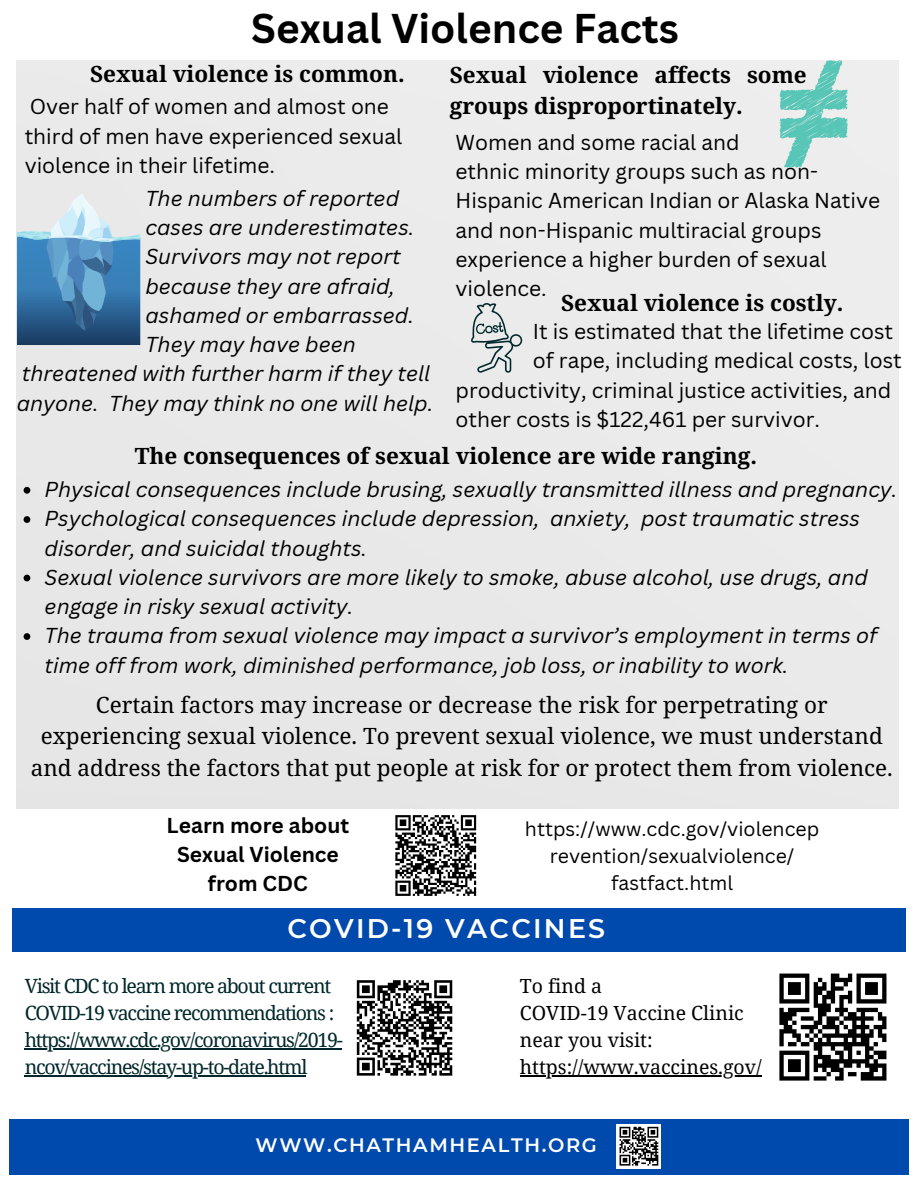
<style>
.page{position:relative;width:918px;height:1188px;background:#fff}
.page>*{position:absolute;margin:0;border:0;box-sizing:border-box;transform-origin:0 0}
.t1{font:700 40.5px "Canva Sans";color:#000}
.t2{font:600 26.85px "Montserrat";letter-spacing:.085em;color:#fff}
.t3{font:22.5px/31.5px "Noto Serif Ethiopic";color:#000;text-align:center}
.t4{font:700 22.5px/31.5px "Noto Serif Ethiopic";color:#000}
.t5{font:italic 21px/29.2px "Canva Sans";color:#000}
.t6{font:21px/29.2px "Canva Sans";color:#000}
.t7{font:700 21px/29.2px "Canva Sans";color:#000;text-align:center}
.t8{font:19.65px/27px "Noto Serif";letter-spacing:-.065em;color:#00272b}
.t9{font:19.5px/27px "Canva Sans";color:#000;text-align:center}
.t10{font:19.5px/27px "Noto Serif";color:#000}
.t11{font:600 19.35px "Montserrat";letter-spacing:.085em;color:#fff}
</style>
<div class="page">
<div style="left:9px;top:1119px;width:900px;height:56px;background:#004aad"></div>
<svg style="left:616px;top:1124px;width:45px;height:45px"></svg>
<svg style="left:620px;top:1127px;width:38px;height:39px"></svg>
<div style="left:12px;top:908px;width:894px;height:43px;background:#004aad"></div>
<svg style="left:356px;top:980px;width:97px;height:96px"></svg>
<svg style="left:471px;top:303px;width:51px;height:70px;background:#c1c8c9"></svg>
<svg style="left:17px;top:193px;width:124px;height:152px;background:#6c98bb"></svg>
<svg style="left:395px;top:815px;width:82px;height:81px"></svg>
<svg style="left:779px;top:60px;width:69px;height:107px;background:#a6dad3"></svg>
<svg style="left:24px;top:487px;width:6px;height:7px"></svg>
<svg style="left:24px;top:516px;width:6px;height:7px"></svg>
<svg style="left:24px;top:575px;width:6px;height:6px"></svg>
<svg style="left:24px;top:633px;width:6px;height:7px"></svg>
<hr style="left:25px;top:1048px;width:317px;height:2px;background:#00272b">
<hr style="left:25px;top:1075px;width:281px;height:2px;background:#00272b">
<hr style="left:520px;top:1075px;width:242px;height:2px;background:#000">
<svg style="left:779px;top:974px;width:107px;height:102px"></svg>
<div style="left:779px;top:1076px;width:30px;height:5px;background:#000"></div>
<div style="left:814px;top:1076px;width:13px;height:5px;background:#000"></div>
<div style="left:835px;top:1076px;width:9px;height:5px;background:#000"></div>
<div style="left:861px;top:1076px;width:25px;height:5px;background:#000"></div>
<h1 class="t1" style="left:251px;top:0;width:429px">Sexual Violence Facts</h1>
<p class="t4" style="left:90px;top:57px;width:316px">Sexual violence is common.</p>
<p class="t6" style="left:25px;top:92px;width:379px">Over half of women and almost one third of men have experienced sexual violence in their lifetime.</p>
<p class="t5" style="left:145px;top:183px;width:255px">The numbers of reported</p>
<p class="t5" style="left:145px;top:212px;width:270px">cases are underestimates.</p>
<p class="t5" style="left:145px;top:242px;width:257px">Survivors may not report</p>
<p class="t5" style="left:145px;top:271px;width:251px">because they are afraid,</p>
<p class="t5" style="left:145px;top:300px;width:270px">ashamed or embarrassed.</p>
<p class="t5" style="left:145px;top:329px;width:212px">They may have been</p>
<p class="t5" style="left:22px;top:359px;width:410px">threatened with further harm if they tell</p>
<p class="t5" style="left:17px;top:388px;width:418px">anyone. They may think no one will help.</p>
<p class="t4" style="left:450px;top:58px;width:359px">Sexual violence affects some groups disproportinately.</p>
<p class="t6" style="left:456px;top:127px;width:426px">Women and some racial and<br>ethnic minority groups such as non-<br>Hispanic American Indian or Alaska Native and non-Hispanic multiracial groups experience a higher burden of sexual violence.</p>
<p class="t4" style="left:561px;top:286px;width:284px">Sexual violence is costly.</p>
<p class="t6" style="left:533px;top:316px;width:362px">It is estimated that the lifetime cost</p>
<p class="t6" style="left:533px;top:346px;width:371px">of rape, including medical costs, lost</p>
<p class="t6" style="left:456px;top:375px;width:437px">productivity, criminal justice activities, and</p>
<p class="t6" style="left:456px;top:404px;width:366px">other costs is $122,461 per survivor.</p>
<p class="t4" style="left:135px;top:440px;width:624px">The consequences of sexual violence are wide ranging.</p>
<p class="t5" style="left:45px;top:474px;width:854px">Physical consequences include brusing, sexually transmitted illness and pregnancy.<br>Psychological consequences include depression, anxiety, post traumatic stress disorder, and suicidal thoughts.<br>Sexual violence survivors are more likely to smoke, abuse alcohol, use drugs, and engage in risky sexual activity.<br>The trauma from sexual violence may impact a survivor’s employment in terms of time off from work, diminished performance, job loss, or inability to work.</p>
<p class="t3" style="left:31px;top:688px;width:864px">Certain factors may increase or decrease the risk for perpetrating or experiencing sexual violence. To prevent sexual violence, we must understand and address the factors that put people at risk for or protect them from violence.</p>
<p class="t9" style="left:525px;top:815px;width:296px">https://www.cdc.gov/violencep revention/sexualviolence/ fastfact.html</p>
<p class="t7" style="left:167px;top:810px;width:184px">Learn more about<br>Sexual Violence from CDC</p>
<p class="t2" style="left:287px;top:912px;width:319px">COVID-19 VACCINES</p>
<p class="t8" style="left:25px;top:972px;width:320px">Visit CDC to learn more about current COVID-19 vaccine recommendations : https://www.cdc.gov/coronavirus/2019- ncov/vaccines/stay-up-to-date.html</p>
<p class="t10" style="left:520px;top:972px;width:243px">To find a<br>COVID-19 Vaccine Clinic near you visit: https://www.vaccines.gov/</p>
<p class="t11" style="left:256px;top:1133px;width:343px">WWW.CHATHAMHEALTH.ORG</p>
</div>
